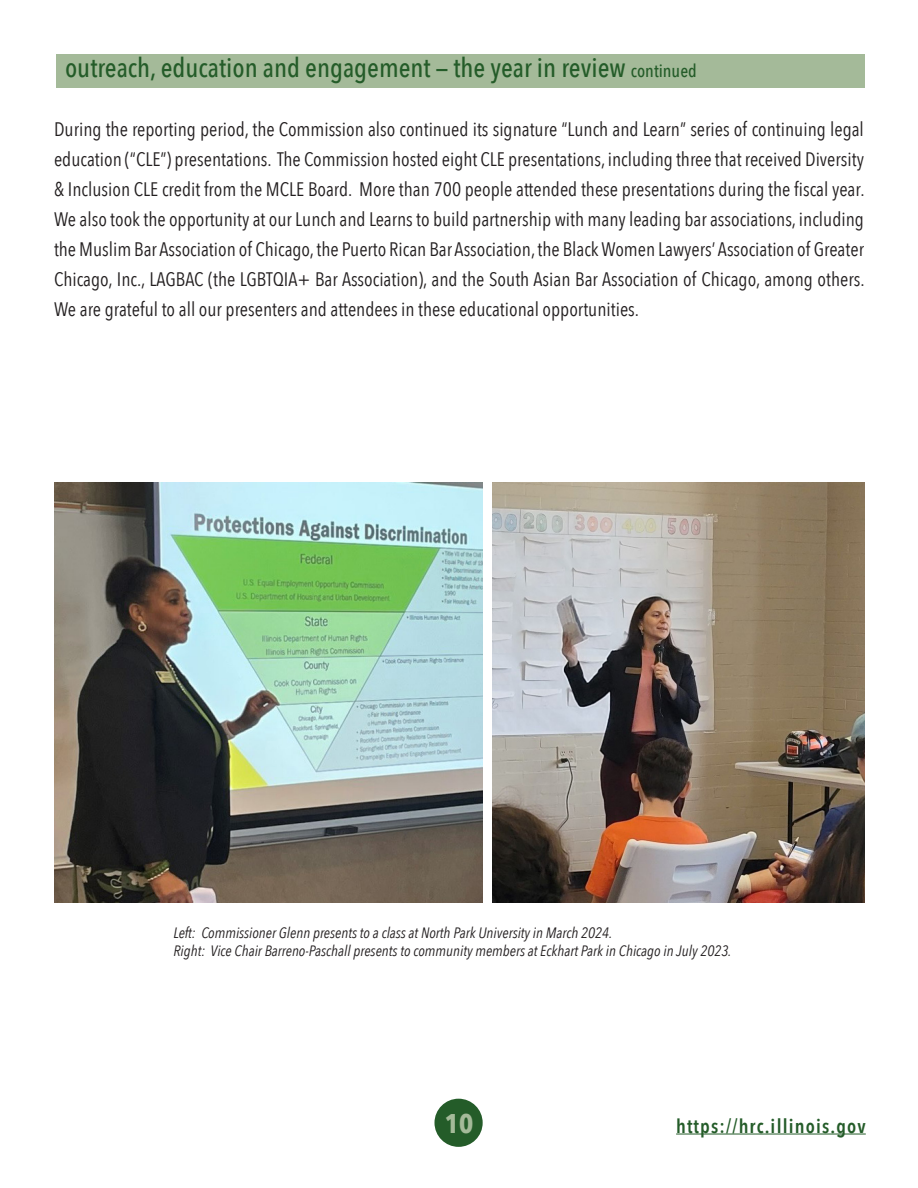
<style>
.page{position:relative;width:918px;height:1188px;background:#fff}
.page>*{position:absolute;margin:0;border:0;box-sizing:border-box;transform-origin:0 0}
.t1{font:500 27px "Avenir Next Condensed";color:#245c29}
.t2{font:700 27px "Avenir Next Condensed";color:#a4ba99}
.t3{font:19.5px/30px "Avenir Next Condensed";color:#231f20;text-align:justify}
.t4{font:600 19.5px "Avenir Next Condensed";letter-spacing:.06em;color:#245c29}
.t5{font:italic 15px/18px "Avenir Next Condensed";color:#231f20}
.s1{font-size:18px}
</style>
<div class="page">
<div style="left:434px;top:1099px;width:49px;height:48px;background:#245c29;border-radius:50%"></div>
<hr style="left:676px;top:1134px;width:190px;height:1px;background:#245c29">
<div style="left:56px;top:55px;width:809px;height:33px;background:#a4ba99"></div>
<img style="left:54px;top:482px;width:429px;height:421px">
<img style="left:493px;top:482px;width:371px;height:421px">
<h1 class="t1" style="left:65px;top:51px;width:633px">outreach, education and engagement — the year in review <span class="s1">continued</span></h1>
<p class="t3" style="left:54px;top:113px;width:812px">During the reporting period, the Commission also continued its signature “Lunch and Learn” series of continuing legal education (“CLE”) presentations. The Commission hosted eight CLE presentations, including three that received Diversity &amp; Inclusion CLE credit from the MCLE Board. More than 700 people attended these presentations during the fiscal year.<br>We also took the opportunity at our Lunch and Learns to build partnership with many leading bar associations, including the Muslim Bar Association of Chicago, the Puerto Rican Bar Association, the Black Women Lawyers’ Association of Greater Chicago, Inc., LAGBAC (the LGBTQIA+ Bar Association), and the South Asian Bar Association of Chicago, among others.<br>We are grateful to all our presenters and attendees in these educational opportunities.</p>
<p class="t5" style="left:174px;top:924px;width:559px">Left: Commissioner Glenn presents to a class at North Park University in March 2024.<br>Right: Vice Chair Barreno-Paschall presents to community members at Eckhart Park in Chicago in July 2023.</p>
<h1 class="t2" style="left:445px;top:1107px;width:30px">10</h1>
<p class="t4" style="left:676px;top:1109px;width:191px">https://hrc.illinois.gov</p>
</div>
